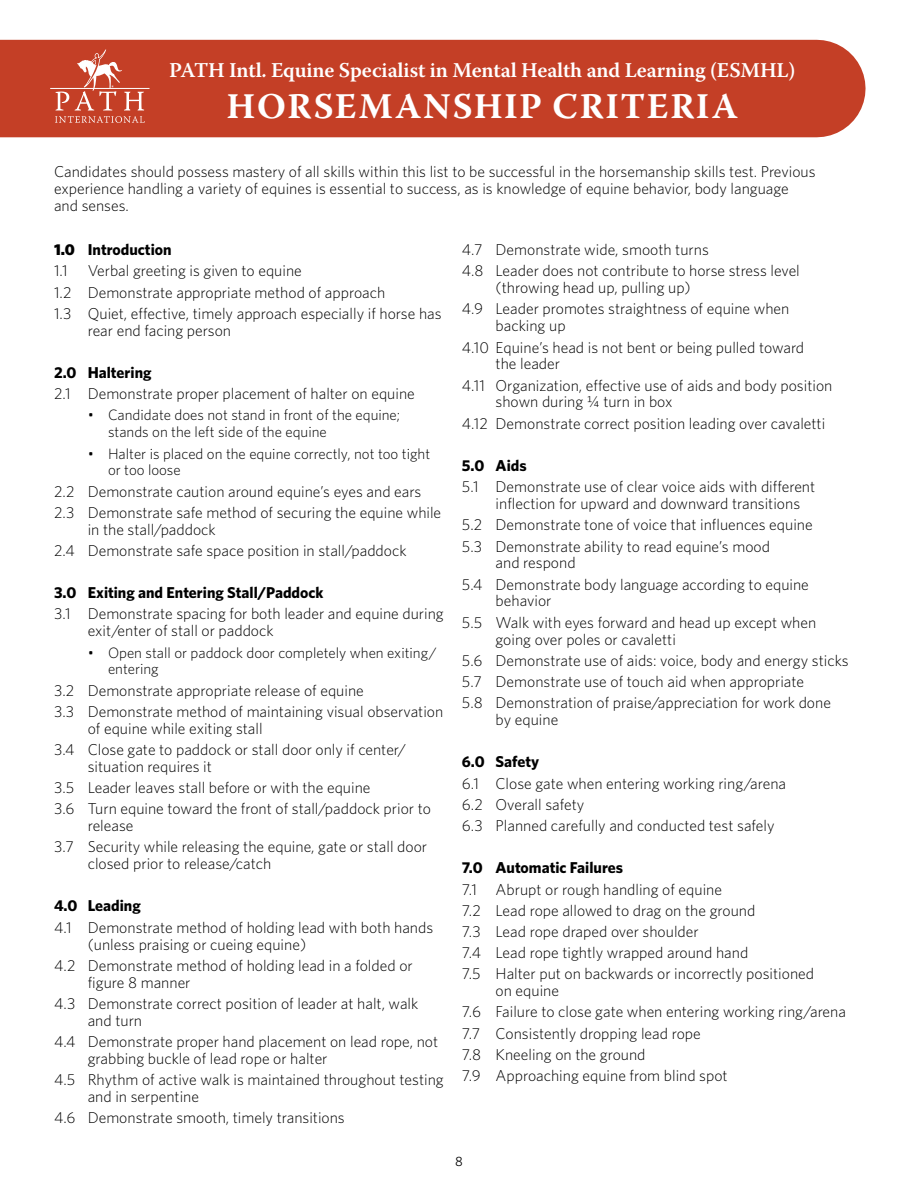
<style>
.page{position:relative;width:918px;height:1188px;background:#fff}
.page>*{position:absolute;margin:0;border:0;box-sizing:border-box;transform-origin:0 0}
.t1{font:700 36px "Warnock Pro";letter-spacing:.045em;color:#fff}
.t2{font:600 21px "Warnock Pro";letter-spacing:-.01em;color:#fff}
.t3{font:300 15.75px/21.1px "Whitney";color:#000}
.t4{font:700 15.75px/21.1px "Whitney";color:#000}
.t5{font:300 15px/16.8px "Whitney";color:#000}
.t6{font:13.5px "Whitney";color:#000}
.s1{font-weight:900}
.s2{font-weight:300}
</style>
<div class="page">
<div style="left:0;top:40px;width:817px;height:97px;background:#c43f26"></div>
<hr style="left:50px;top:88px;width:100px;height:1px;background:#fff">
<svg style="left:55px;top:50px;width:90px;height:73px"></svg>
<h2 class="t2" style="left:169px;top:58px;width:628px">PATH Intl. Equine Specialist in Mental Health and Learning (ESMHL)</h2>
<h1 class="t1" style="left:227px;top:84px;width:513px">HORSEMANSHIP CRITERIA</h1>
<p class="t3" style="left:54px;top:163px;width:763px;line-height:16.8px">Candidates should possess mastery of all skills within this list to be successful in the horsemanship skills test. Previous experience handling a variety of equines is essential to success, as is knowledge of equine behavior, body language and senses.</p>
<p class="t4" style="left:54px;top:239px;width:119px"><span class="s1">1.0</span> Introduction<br><span class="s2">1.1</span></p>
<p class="t3" style="left:462px;top:239px;width:340px">4.7 Demonstrate wide, smooth turns<br>4.8 Leader does not contribute to horse stress level</p>
<p class="t3" style="left:462px;top:277px;width:329px;text-indent:34px">(throwing head up, pulling up)<br>4.9 Leader promotes straightness of equine when</p>
<p class="t3" style="left:462px;top:315px;width:344px;text-indent:34px">backing up<br>4.10 Equine’s head is not bent or being pulled toward</p>
<p class="t3" style="left:462px;top:353px;width:372px;text-indent:34px">the leader<br>4.11 Organization, effective use of aids and body position</p>
<p class="t3" style="left:462px;top:391px;width:365px;text-indent:34px">shown during ¼ turn in box<br>4.12 Demonstrate correct position leading over cavaletti</p>
<p class="t4" style="left:462px;top:455px;width:66px">5.0 Aids</p>
<p class="t3" style="left:496px;top:478px;width:321px;line-height:16.8px;text-indent:-34px">5.1 Demonstrate use of clear voice aids with different inflection for upward and downward transitions</p>
<p class="t3" style="left:462px;top:514px;width:352px">5.2 Demonstrate tone of voice that influences equine<br>5.3 Demonstrate ability to read equine’s mood</p>
<p class="t3" style="left:462px;top:552px;width:349px;text-indent:34px">and respond<br>5.4 Demonstrate body language according to equine</p>
<p class="t3" style="left:462px;top:590px;width:356px;text-indent:34px">behavior<br>5.5 Walk with eyes forward and head up except when</p>
<p class="t3" style="left:462px;top:628px;width:388px;text-indent:34px">going over poles or cavaletti<br>5.6 Demonstrate use of aids: voice, body and energy sticks 5.7 Demonstrate use of touch aid when appropriate<br>5.8 Demonstration of praise/appreciation for work done</p>
<p class="t3" style="left:496px;top:708px;width:64px">by equine</p>
<p class="t4" style="left:462px;top:751px;width:79px">6.0 Safety</p>
<p class="t3" style="left:462px;top:772px;width:326px">6.1 Close gate when entering working ring/arena<br>6.2 Overall safety<br>6.3 Planned carefully and conducted test safely</p>
<p class="t4" style="left:462px;top:857px;width:163px">7.0 Automatic Failures</p>
<p class="t3" style="left:462px;top:878px;width:354px">7.1 Abrupt or rough handling of equine<br>7.2 Lead rope allowed to drag on the ground<br>7.3 Lead rope draped over shoulder<br>7.4 Lead rope tightly wrapped around hand<br>7.5 Halter put on backwards or incorrectly positioned</p>
<p class="t3" style="left:462px;top:980px;width:386px;text-indent:34px">on equine<br>7.6 Failure to close gate when entering working ring/arena 7.7 Consistently dropping lead rope<br>7.8 Kneeling on the ground<br>7.9 Approaching equine from blind spot</p>
<p class="t3" style="left:54px;top:260px;width:389px;text-indent:34px">Verbal greeting is given to equine<br>1.2 Demonstrate appropriate method of approach<br>1.3 Quiet, effective, timely approach especially if horse has</p>
<p class="t3" style="left:88px;top:319px;width:145px">rear end facing person</p>
<p class="t4" style="left:54px;top:362px;width:99px">2.0 Haltering</p>
<p class="t3" style="left:54px;top:383px;width:362px">2.1 Demonstrate proper placement of halter on equine</p>
<p class="t5" style="left:108px;top:406px;width:294px;text-indent:-20px">• Candidate does not stand in front of the equine; stands on the left side of the equine</p>
<p class="t5" style="left:108px;top:444px;width:324px;text-indent:-20px">• Halter is placed on the equine correctly, not too tight or too loose</p>
<p class="t3" style="left:54px;top:480px;width:389px">2.2 Demonstrate caution around equine’s eyes and ears<br>2.3 Demonstrate safe method of securing the equine while</p>
<p class="t3" style="left:54px;top:518px;width:354px;text-indent:34px">in the stall/paddock<br>2.4 Demonstrate safe space position in stall/paddock</p>
<p class="t4" style="left:54px;top:582px;width:271px">3.0 Exiting and Entering Stall/Paddock</p>
<p class="t3" style="left:88px;top:605px;width:358px;line-height:16.8px;text-indent:-34px">3.1 Demonstrate spacing for both leader and equine during exit/enter of stall or paddock</p>
<p class="t5" style="left:108px;top:643px;width:330px;text-indent:-20px">• Open stall or paddock door completely when exiting/ entering</p>
<p class="t3" style="left:54px;top:679px;width:391px">3.2 Demonstrate appropriate release of equine<br>3.3 Demonstrate method of maintaining visual observation</p>
<p class="t3" style="left:54px;top:717px;width:354px;text-indent:34px">of equine while exiting stall<br>3.4 Close gate to paddock or stall door only if center/</p>
<p class="t3" style="left:54px;top:755px;width:378px;text-indent:34px">situation requires it<br>3.5 Leader leaves stall before or with the equine<br>3.6 Turn equine toward the front of stall/paddock prior to</p>
<p class="t3" style="left:54px;top:814px;width:375px;text-indent:34px">release<br>3.7 Security while releasing the equine, gate or stall door</p>
<p class="t3" style="left:88px;top:853px;width:185px">closed prior to release/catch</p>
<p class="t4" style="left:54px;top:895px;width:88px">4.0 Leading</p>
<p class="t3" style="left:88px;top:918px;width:347px;line-height:16.8px;text-indent:-34px">4.1 Demonstrate method of holding lead with both hands (unless praising or cueing equine)</p>
<p class="t3" style="left:88px;top:956px;width:327px;line-height:16.8px;text-indent:-34px">4.2 Demonstrate method of holding lead in a folded or figure 8 manner</p>
<p class="t3" style="left:88px;top:994px;width:332px;line-height:16.8px;text-indent:-34px">4.3 Demonstrate correct position of leader at halt, walk and turn</p>
<p class="t3" style="left:88px;top:1032px;width:352px;line-height:16.8px;text-indent:-34px">4.4 Demonstrate proper hand placement on lead rope, not grabbing buckle of lead rope or halter</p>
<p class="t3" style="left:88px;top:1071px;width:358px;line-height:16.8px;text-indent:-34px">4.5 Rhythm of active walk is maintained throughout testing and in serpentine</p>
<p class="t3" style="left:54px;top:1106px;width:292px">4.6 Demonstrate smooth, timely transitions</p>
<p class="t6" style="left:455px;top:1153px;width:9px">8</p>
</div>
